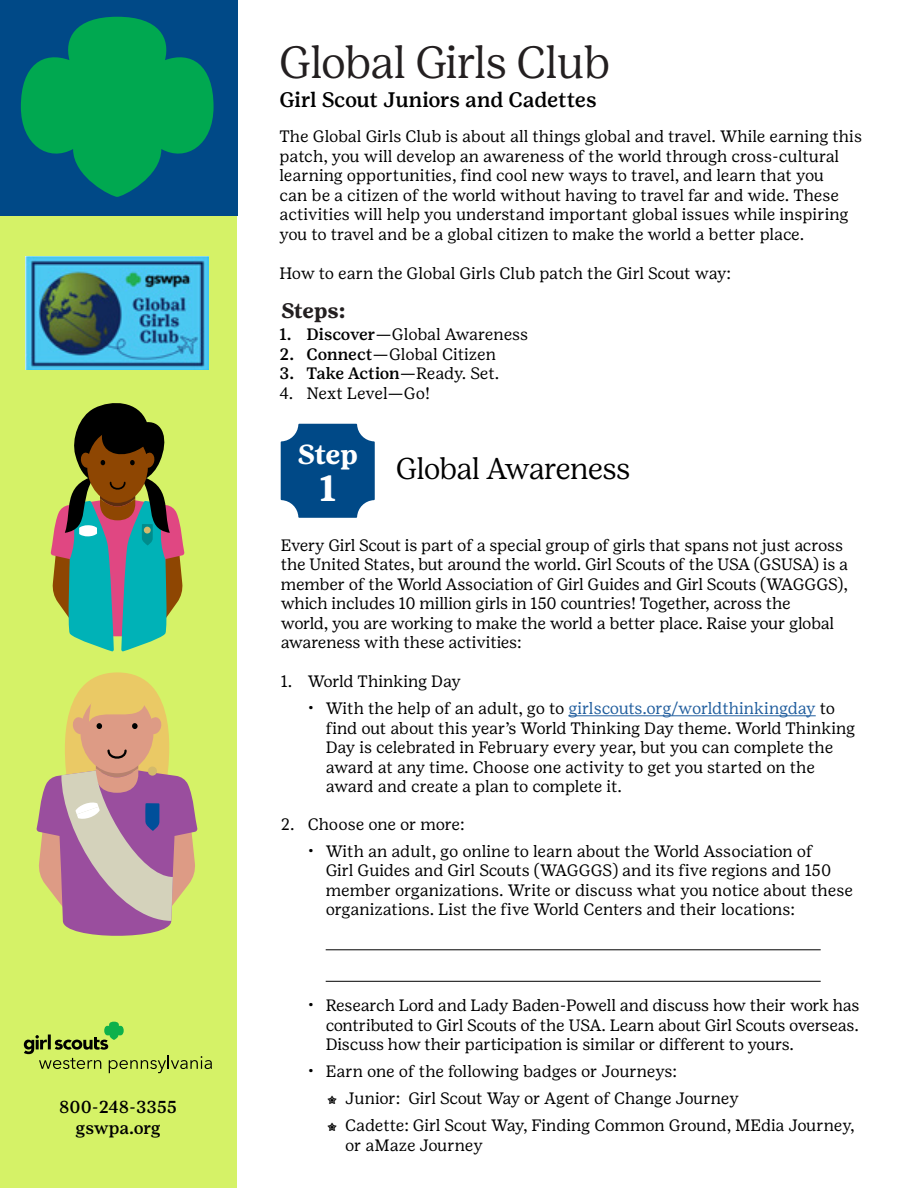
<style>
.page{position:relative;width:918px;height:1188px;background:#fff}
.page>*{position:absolute;margin:0;border:0;box-sizing:border-box;transform-origin:0 0}
.t1{font:300 45px "Girl Scout Display";color:#231f20}
.t2{font:700 36px "Girl Scout Text";color:#fff}
.t3{font:300 30px "Girl Scout Display";letter-spacing:-.01em;color:#000}
.t4{font:700 27.45px "Girl Scout Text";color:#fff}
.t5{font:500 21px "Girl Scout Text";letter-spacing:-.015em;color:#000}
.t6{font:700 21px "Girl Scout Text";letter-spacing:-.015em;color:#231f20}
.t7{font:500 17.25px/20.7px "Girl Scout Text";color:#000;text-align:center}
.t8{font:16.5px/19.5px "Girl Scout Text";letter-spacing:-.01em;color:#000}
.t9{font:500 16.5px "Girl Scout Text";letter-spacing:-.02em;color:#000}
.s1{font-weight:500}
.s2{font-weight:400}
.s3{color:#215e9e}
.s4{font-family:"Trefoil Sans"}
</style>
<div class="page">
<svg style="left:281px;top:424px;width:94px;height:94px;background:#1c5d94"></svg>
<div style="left:0;top:0;width:236px;height:1188px;background:#d5f267"></div>
<hr style="left:568px;top:715px;width:248px;height:1px;background:#215e9e">
<hr style="left:326px;top:949px;width:495px;height:1px;background:#000">
<hr style="left:326px;top:981px;width:495px;height:1px;background:#000">
<svg style="left:24px;top:1022px;width:188px;height:51px"></svg>
<div style="left:0;top:0;width:237px;height:216px;background:#004987"></div>
<svg style="left:21px;top:17px;width:193px;height:180px"></svg>
<img style="left:26px;top:257px;width:183px;height:112px">
<svg style="left:51px;top:404px;width:134px;height:247px"></svg>
<svg style="left:36px;top:672px;width:162px;height:264px"></svg>
<div style="left:148px;top:767px;width:9px;height:9px;background:#d4ba6b;border-radius:50%"></div>
<p class="t7" style="left:59px;top:1097px;width:119px">800-248-3355 gswpa.org</p>
<h1 class="t1" style="left:280px;top:35px;width:332px">Global Girls Club</h1>
<p class="t5" style="left:280px;top:87px;width:319px">Girl Scout Juniors and Cadettes</p>
<p class="t8" style="left:280px;top:127px;width:584px">The Global Girls Club is about all things global and travel. While earning this patch, you will develop an awareness of the world through cross-cultural learning opportunities, find cool new ways to travel, and learn that you<br>can be a citizen of the world without having to travel far and wide. These activities will help you understand important global issues while inspiring you to travel and be a global citizen to make the world a better place.</p>
<p class="t8" style="left:280px;top:263px;width:453px">How to earn the Global Girls Club patch the Girl Scout way:</p>
<p class="t6" style="left:281px;top:298px;width:66px">Steps:</p>
<p class="t8" style="left:280px;top:325px;width:250px"><span class="s1">1. Discover</span>—Global Awareness</p>
<p class="t8" style="left:280px;top:344px;width:218px"><span class="s1">2. Connect</span>—Global Citizen</p>
<p class="t9" style="left:280px;top:364px;width:221px">3. Take Action<span class="s2">—Ready. Set.</span></p>
<p class="t8" style="left:280px;top:383px;width:152px">4. Next Level—Go!</p>
<h3 class="t4" style="left:297px;top:438px;width:62px">Step</h3>
<h2 class="t2" style="left:319px;top:467px;width:18px">1</h2>
<h3 class="t3" style="left:396px;top:451px;width:236px">Global Awareness</h3>
<p class="t8" style="left:281px;top:535px;width:569px">Every Girl Scout is part of a special group of girls that spans not just across the United States, but around the world. Girl Scouts of the USA (GSUSA) is a member of the World Association of Girl Guides and Girl Scouts (WAGGGS), which includes 10 million girls in 150 countries! Together, across the<br>world, you are working to make the world a better place. Raise your global awareness with these activities:</p>
<p class="t8" style="left:281px;top:671px;width:182px">1. World Thinking Day</p>
<p class="t8" style="left:326px;top:698px;width:531px;text-indent:-18px">• With the help of an adult, go to <span class="s3">girlscouts.org/worldthinkingday</span> to find out about this year’s World Thinking Day theme. World Thinking Day is celebrated in February every year, but you can complete the award at any time. Choose one activity to get you started on the award and create a plan to complete it.</p>
<p class="t8" style="left:281px;top:814px;width:185px">2. Choose one or more:</p>
<p class="t8" style="left:326px;top:841px;width:529px;text-indent:-18px">• With an adult, go online to learn about the World Association of<br>Girl Guides and Girl Scouts (WAGGGS) and its five regions and 150 member organizations. Write or discuss what you notice about these organizations. List the five World Centers and their locations:</p>
<p class="t8" style="left:326px;top:995px;width:535px;text-align:justify;text-indent:-18px">• Research Lord and Lady Baden-Powell and discuss how their work has contributed to Girl Scouts of the USA. Learn about Girl Scouts overseas.<br>Discuss how their participation is similar or different to yours.</p>
<p class="t8" style="left:327px;top:1058px;width:529px;line-height:27px;text-indent:-20px">• Earn one of the following badges or Journeys:<br><span class="s4">✭</span> Junior: Girl Scout Way or Agent of Change Journey<br><span class="s4">✭</span> Cadette: Girl Scout Way, Finding Common Ground, MEdia Journey,</p>
<p class="t8" style="left:345px;top:1135px;width:139px">or aMaze Journey</p>
</div>
